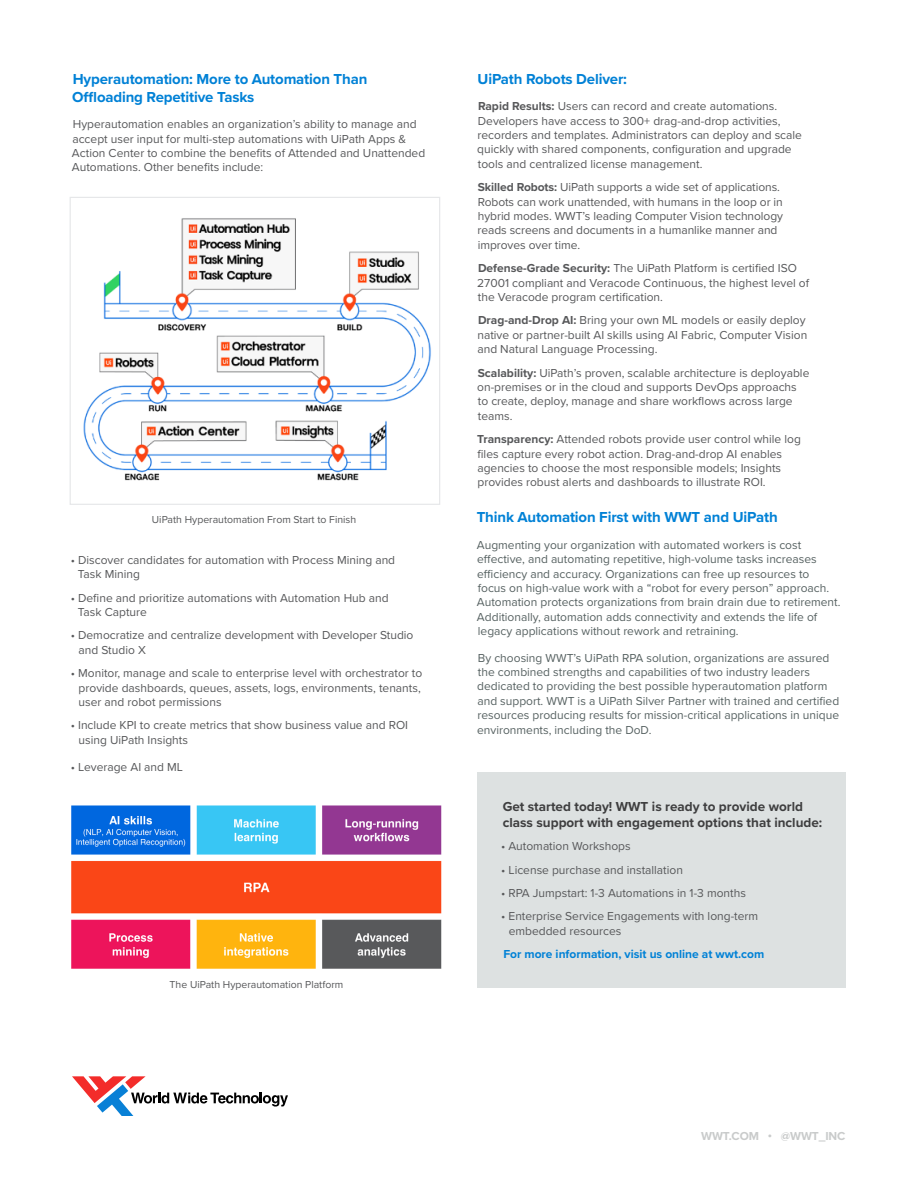
<style>
.page{position:relative;width:918px;height:1188px;background:#fff}
.page>*{position:absolute;margin:0;border:0;box-sizing:border-box;transform-origin:0 0}
.Body{font:700 15px/18px "Proxima Nova";letter-spacing:-.01em;color:#0081d6}
.Body-2{font:700 13.5px/16.2px "Proxima Nova";color:#3e3e3f}
.Body-3{font:12px/14.4px "Proxima Nova";color:#57585a}
.Body-4{font:12px/14.4px "Proxima Nova";color:#576262}
.Body-5{font:700 12px "Proxima Nova";color:#0081d6}
.t1{font:700 12px "Proxima Nova";letter-spacing:-.01em;color:#c9cbcb}
.t2{font:10.5px "Proxima Nova";color:#57585a}
.s1{font-weight:700}
</style>
<div class="page">
<svg style="left:72px;top:1076px;width:216px;height:40px"></svg>
<img style="left:71px;top:805px;width:371px;height:164px">
<div style="left:477px;top:772px;width:369px;height:216px;background:#dde1e1"></div>
<img style="left:83px;top:218px;width:348px;height:263px">
<div style="left:70px;top:197px;width:370px;height:308px;border:1px solid #e6e7e9"></div>
<p class="Body" style="left:72px;top:70px;width:297px">Hyperautomation: More to Automation Than<br>Offloading Repetitive Tasks</p>
<p class="Body-3" style="left:72px;top:117px;width:355px">Hyperautomation enables an organization’s ability to manage and accept user input for multi-step automations with UiPath Apps &amp; Action Center to combine the benefits of Attended and Unattended Automations. Other benefits include:</p>
<p class="t2" style="left:152px;top:512px;width:206px">UiPath Hyperautomation From Start to Finish</p>
<p class="Body-3" style="left:78px;top:552px;width:319px;text-indent:-7px">• Discover candidates for automation with Process Mining and<br>Task Mining</p>
<p class="Body-3" style="left:78px;top:590px;width:312px;text-indent:-7px">• Define and prioritize automations with Automation Hub and<br>Task Capture</p>
<p class="Body-3" style="left:79px;top:628px;width:336px;text-indent:-8px">• Democratize and centralize development with Developer Studio and Studio X</p>
<p class="Body-3" style="left:79px;top:666px;width:345px;text-indent:-8px">• Monitor, manage and scale to enterprise level with orchestrator to provide dashboards, queues, assets, logs, environments, tenants, user and robot permissions</p>
<p class="Body-3" style="left:79px;top:718px;width:331px;text-indent:-8px">• Include KPI to create metrics that show business value and ROI using UiPath Insights</p>
<p class="Body-3" style="left:71px;top:759px;width:114px">• Leverage AI and ML</p>
<p class="t2" style="left:170px;top:977px;width:175px">The UiPath Hyperautomation Platform</p>
<p class="Body" style="left:478px;top:70px;width:151px">UiPath Robots Deliver:</p>
<p class="Body-3" style="left:477px;top:99px;width:326px"><span class="s1">Rapid Results:</span> Users can record and create automations.<br>Developers have access to 300+ drag-and-drop activities, recorders and templates. Administrators can deploy and scale quickly with shared components, configuration and upgrade tools and centralized license management.</p>
<p class="Body-3" style="left:477px;top:180px;width:307px"><span class="s1">Skilled Robots:</span> UiPath supports a wide set of applications.<br>Robots can work unattended, with humans in the loop or in hybrid modes. WWT’s leading Computer Vision technology reads screens and documents in a humanlike manner and improves over time.</p>
<p class="Body-3" style="left:477px;top:261px;width:334px"><span class="s1">Defense-Grade Security:</span> The UiPath Platform is certified ISO<br>27001 compliant and Veracode Continuous, the highest level of the Veracode program certification.</p>
<p class="Body-3" style="left:477px;top:313px;width:331px"><span class="s1">Drag-and-Drop AI:</span> Bring your own ML models or easily deploy native or partner-built AI skills using AI Fabric, Computer Vision and Natural Language Processing.</p>
<p class="Body-3" style="left:477px;top:365px;width:334px"><span class="s1">Scalability:</span> UiPath’s proven, scalable architecture is deployable on-premises or in the cloud and supports DevOps approachs to create, deploy, manage and share workflows across large teams.</p>
<p class="Body-3" style="left:477px;top:432px;width:325px"><span class="s1">Transparency:</span> Attended robots provide user control while log files capture every robot action. Drag-and-drop AI enables agencies to choose the most responsible models; Insights provides robust alerts and dashboards to illustrate ROI.</p>
<p class="Body" style="left:477px;top:508px;width:302px">Think Automation First with WWT and UiPath</p>
<p class="Body-4" style="left:477px;top:537px;width:365px">Augmenting your organization with automated workers is cost effective, and automating repetitive, high-volume tasks increases efficiency and accuracy. Organizations can free up resources to focus on high-value work with a “robot for every person” approach.<br>Automation protects organizations from brain drain due to retirement.<br>Additionally, automation adds connectivity and extends the life of legacy applications without rework and retraining.</p>
<p class="Body-4" style="left:477px;top:650px;width:364px">By choosing WWT’s UiPath RPA solution, organizations are assured the combined strengths and capabilities of two industry leaders dedicated to providing the best possible hyperautomation platform and support. WWT is a UiPath Silver Partner with trained and certified resources producing results for mission-critical applications in unique environments, including the DoD.</p>
<p class="Body-2" style="left:503px;top:798px;width:321px">Get started today! WWT is ready to provide world class support with engagement options that include:</p>
<p class="Body-3" style="left:501px;top:838px;width:131px">• Automation Workshops</p>
<p class="Body-3" style="left:501px;top:862px;width:183px">• License purchase and installation</p>
<p class="Body-3" style="left:501px;top:885px;width:246px">• RPA Jumpstart: 1-3 Automations in 1-3 months</p>
<p class="Body-3" style="left:509px;top:909px;width:251px;text-indent:-8px">• Enterprise Service Engagements with long-term embedded resources</p>
<p class="Body-5" style="left:503px;top:945px;width:262px">For more information, visit us online at wwt.com</p>
<p class="t1" style="left:701px;top:1128px;width:146px">WWT.COM • @WWT_INC</p>
</div>
